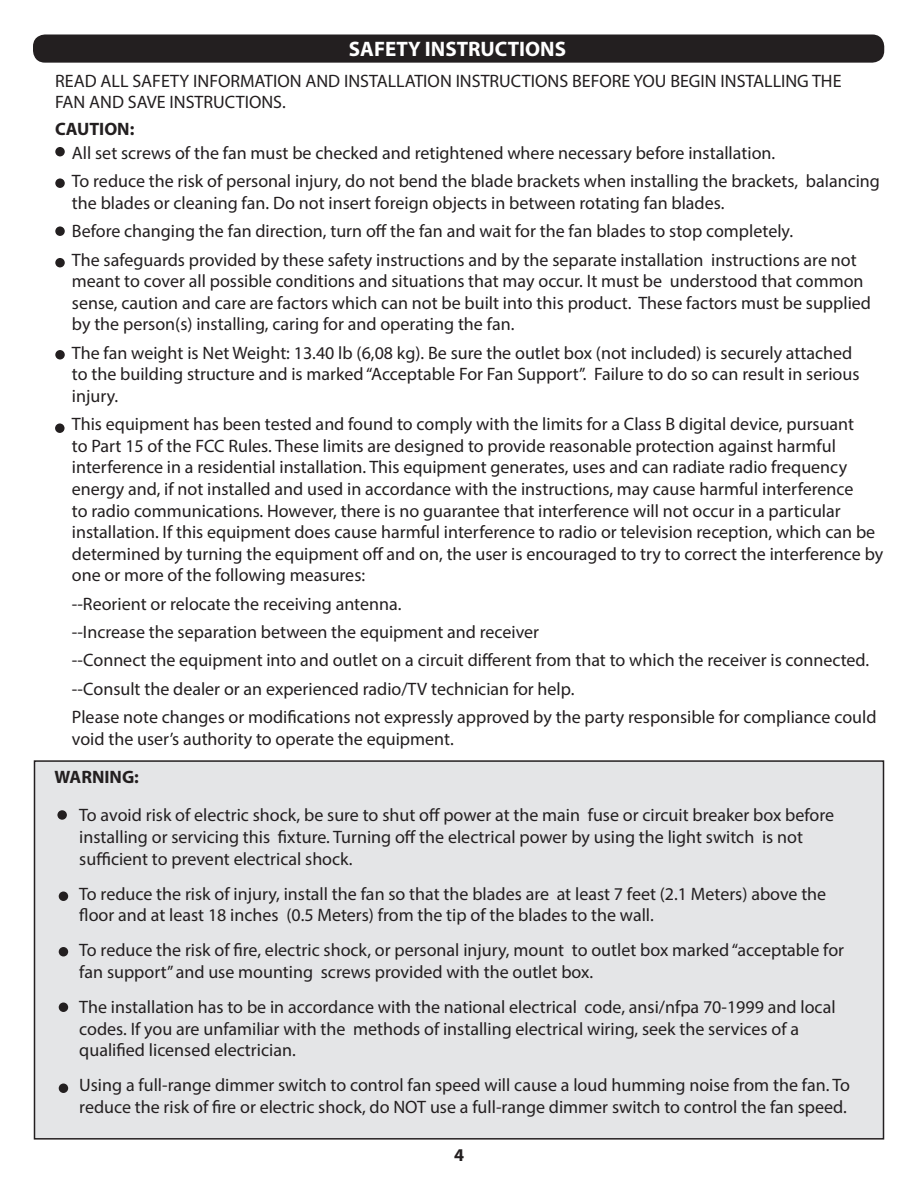
<style>
.page{position:relative;width:918px;height:1188px;background:#fff}
.page>*{position:absolute;margin:0;border:0;box-sizing:border-box;transform-origin:0 0}
.t1{font:700 21px "Myriad Pro";color:#fff}
.t2{font:18px/21.6px "Myriad Pro";color:#231f20}
.t3{font:700 18px "Myriad Pro";color:#231f20}
</style>
<div class="page">
<div style="left:34px;top:761px;width:850px;height:378px;background:#e4e5e7"></div>
<div style="left:34px;top:760px;width:850px;height:380px;border:2px solid #231f20"></div>
<div style="left:55px;top:147px;width:10px;height:9px;background:#231f20;border-radius:50%"></div>
<div style="left:55px;top:178px;width:10px;height:10px;background:#231f20;border-radius:50%"></div>
<div style="left:55px;top:226px;width:10px;height:10px;background:#231f20;border-radius:50%"></div>
<div style="left:55px;top:258px;width:10px;height:9px;background:#231f20;border-radius:50%"></div>
<div style="left:33px;top:34px;width:851px;height:29px;background:#231f20;border-radius:12px"></div>
<div style="left:55px;top:350px;width:10px;height:10px;background:#231f20;border-radius:50%"></div>
<svg style="left:55px;top:423px;width:10px;height:10px"></svg>
<div style="left:57px;top:810px;width:10px;height:10px;background:#231f20;border-radius:50%"></div>
<div style="left:59px;top:892px;width:9px;height:9px;background:#231f20;border-radius:50%"></div>
<div style="left:59px;top:947px;width:9px;height:9px;background:#231f20;border-radius:50%"></div>
<div style="left:59px;top:1003px;width:9px;height:9px;background:#231f20;border-radius:50%"></div>
<div style="left:59px;top:1084px;width:9px;height:9px;background:#231f20;border-radius:50%"></div>
<p class="t1" style="left:349px;top:36px;width:219px">SAFETY INSTRUCTIONS</p>
<p class="t2" style="left:55px;top:70px;width:788px">READ ALL SAFETY INFORMATION AND INSTALLATION INSTRUCTIONS BEFORE YOU BEGIN INSTALLING THE<br>FAN AND SAVE INSTRUCTIONS.</p>
<p class="t2" style="left:72px;top:142px;width:705px">All set screws of the fan must be checked and retightened where necessary before installation.</p>
<p class="t2" style="left:72px;top:170px;width:810px">To reduce the risk of personal injury, do not bend the blade brackets when installing the brackets, balancing the blades or cleaning fan. Do not insert foreign objects in between rotating fan blades.</p>
<p class="t2" style="left:72px;top:220px;width:723px">Before changing the fan direction, turn off the fan and wait for the fan blades to stop completely.</p>
<p class="t2" style="left:72px;top:248px;width:801px">The safeguards provided by these safety instructions and by the separate installation instructions are not meant to cover all possible conditions and situations that may occur. It must be understood that common sense, caution and care are factors which can not be built into this product. These factors must be supplied by the person(s) installing, caring for and operating the fan.</p>
<p class="t2" style="left:72px;top:342px;width:789px">The fan weight is Net Weight: 13.40 lb (6,08 kg). Be sure the outlet box (not included) is securely attached to the building structure and is marked “Acceptable For Fan Support”. Failure to do so can result in serious injury.</p>
<p class="t2" style="left:72px;top:413px;width:813px">This equipment has been tested and found to comply with the limits for a Class B digital device, pursuant<br>to Part 15 of the FCC Rules. These limits are designed to provide reasonable protection against harmful interference in a residential installation. This equipment generates, uses and can radiate radio frequency energy and, if not installed and used in accordance with the instructions, may cause harmful interference<br>to radio communications. However, there is no guarantee that interference will not occur in a particular installation. If this equipment does cause harmful interference to radio or television reception, which can be determined by turning the equipment off and on, the user is encouraged to try to correct the interference by one or more of the following measures:</p>
<p class="t2" style="left:72px;top:593px;width:331px">--Reorient or relocate the receiving antenna.</p>
<p class="t2" style="left:72px;top:621px;width:469px">--Increase the separation between the equipment and receiver</p>
<p class="t2" style="left:72px;top:649px;width:799px">--Connect the equipment into and outlet on a circuit different from that to which the receiver is connected.</p>
<p class="t2" style="left:72px;top:678px;width:504px">--Consult the dealer or an experienced radio/TV technician for help.</p>
<p class="t2" style="left:72px;top:706px;width:806px">Please note changes or modifications not expressly approved by the party responsible for compliance could void the user’s authority to operate the equipment.</p>
<p class="t3" style="left:55px;top:117px;width:81px">CAUTION:</p>
<p class="t3" style="left:55px;top:765px;width:86px">WARNING:</p>
<p class="t2" style="left:79px;top:804px;width:756px">To avoid risk of electric shock, be sure to shut off power at the main fuse or circuit breaker box before installing or servicing this fixture. Turning off the electrical power by using the light switch is not sufficient to prevent electrical shock.</p>
<p class="t2" style="left:79px;top:883px;width:749px">To reduce the risk of injury, install the fan so that the blades are at least 7 feet (2.1 Meters) above the floor and at least 18 inches (0.5 Meters) from the tip of the blades to the wall.</p>
<p class="t2" style="left:79px;top:939px;width:766px">To reduce the risk of fire, electric shock, or personal injury, mount to outlet box marked “acceptable for fan support” and use mounting screws provided with the outlet box.</p>
<p class="t2" style="left:79px;top:996px;width:758px">The installation has to be in accordance with the national electrical code, ansi/nfpa 70-1999 and local codes. If you are unfamiliar with the methods of installing electrical wiring, seek the services of a qualified licensed electrician.</p>
<p class="t2" style="left:79px;top:1074px;width:772px">Using a full-range dimmer switch to control fan speed will cause a loud humming noise from the fan. To reduce the risk of fire or electric shock, do NOT use a full-range dimmer switch to control the fan speed.</p>
<p class="t3" style="left:454px;top:1144px;width:11px">4</p>
</div>
